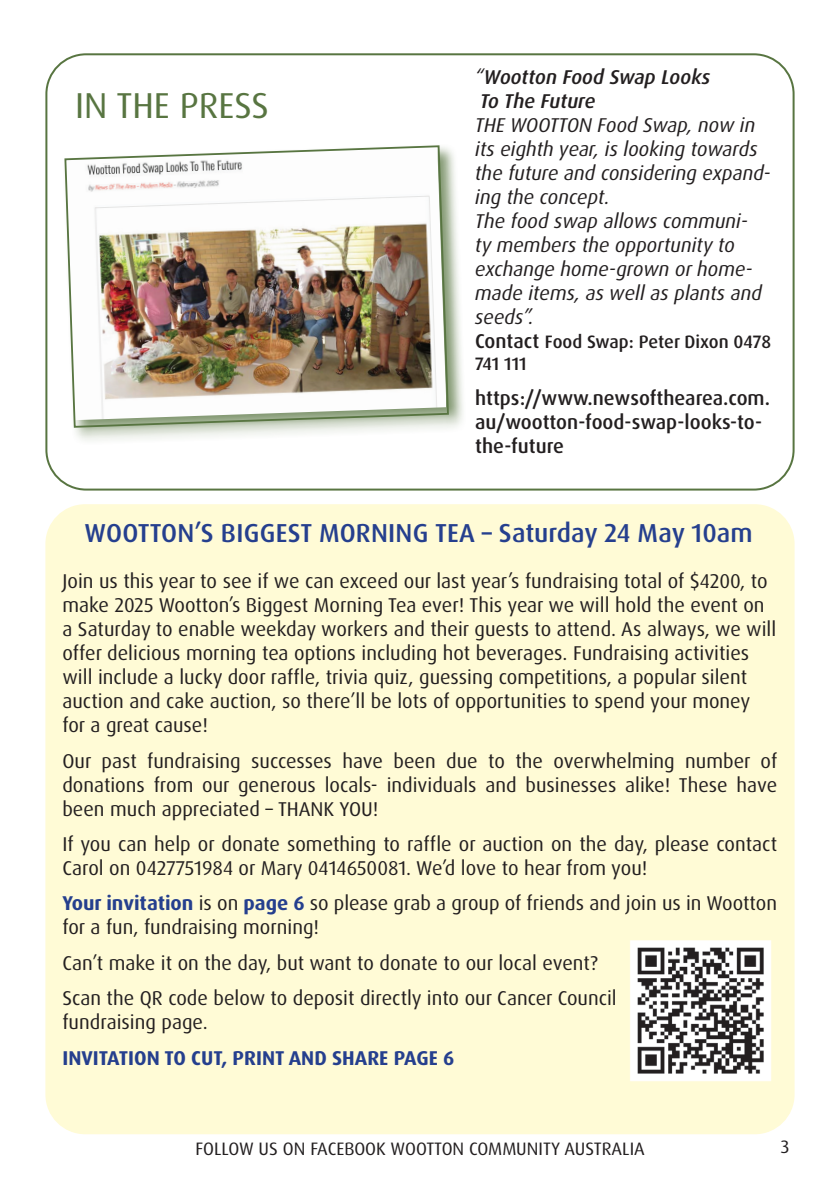
<style>
.page{position:relative;width:840px;height:1191px;background:#fff}
.page>*{position:absolute;margin:0;border:0;box-sizing:border-box;transform-origin:0 0}
.t1{font:36px "Dax OT";color:#587541}
.t2{font:500 26px "Dax OT";letter-spacing:.005em;color:#253f8e}
.t3{font:20px/24px "Dax OT";color:#231f20}
.t4{font:italic 20px/24px "Dax OT";color:#231f20}
.t5{font:500 20px/24px "Dax OT";color:#231f20}
.t6{font:700 20px "Dax OT";color:#253f8e}
.t7{font:italic 500 20px/24px "Dax OT";color:#231f20}
.t8{font:18px "Dax OT";color:#231f20}
.t9{font:500 18px/21.6px "Dax OT";letter-spacing:-.005em;color:#231f20}
.s1{font-weight:400}
.s2{font-size:20px}
.s3{font-weight:700;color:#253f8e}
</style>
<div class="page">
<div style="left:62px;top:143px;width:404px;height:302px;background:#587541;opacity:.75"></div>
<img style="left:63px;top:144px;width:386px;height:285px">
<div style="left:45px;top:504px;width:749px;height:630px;background:#fffbd6;border-radius:40px"></div>
<img style="left:630px;top:940px;width:141px;height:141px">
<h1 class="t1" style="left:75px;top:83px;width:195px">IN THE PRESS</h1>
<p class="t7" style="left:475px;top:66px;width:237px"><span class="s1">“</span>Wootton Food Swap Looks<br>To The Future</p>
<p class="t4" style="left:475px;top:114px;width:297px">THE WOOTTON Food Swap, now in its eighth year, is looking towards the future and considering expand&shy;ing the concept.<br>The food swap allows communi-<br>ty members the opportunity to exchange home-grown or home&shy;made items, as well as plants and seeds”.</p>
<p class="t9" style="left:475px;top:331px;width:297px"><span class="s2">Contact</span> Food Swap: Peter Dixon 0478<br>741 111</p>
<p class="t5" style="left:475px;top:387px;width:296px">https://www.newsofthearea.com. au/wootton-food-swap-looks-to&shy;the-future</p>
<h2 class="t2" style="left:84px;top:516px;width:669px">WOOTTON’S BIGGEST MORNING TEA – Saturday 24 May 10am</h2>
<p class="t3" style="left:62px;top:569px;width:715px">Join us this year to see if we can exceed our last year’s fundraising total of $4200, to make 2025 Wootton’s Biggest Morning Tea ever! This year we will hold the event on a Saturday to enable weekday workers and their guests to attend. As always, we will offer delicious morning tea options including hot beverages. Fundraising activities will include a lucky door raffle, trivia quiz, guessing competitions, a popular silent auction and cake auction, so there’ll be lots of opportunities to spend your money for a great cause!</p>
<p class="t3" style="left:62px;top:749px;width:716px;text-align:justify">Our past fundraising successes have been due to the overwhelming number of donations from our generous locals- individuals and businesses alike! These have been much appreciated – THANK YOU!</p>
<p class="t3" style="left:62px;top:832px;width:715px">If you can help or donate something to raffle or auction on the day, please contact<br>Carol on 0427751984 or Mary 0414650081. We’d love to hear from you!</p>
<p class="t3" style="left:62px;top:891px;width:715px"><span class="s3">Your invitation</span> is on <span class="s3">page 6</span> so please grab a group of friends and join us in Wootton for a fun, fundraising morning!</p>
<p class="t3" style="left:62px;top:945px;width:555px;line-height:35.4px">Can’t make it on the day, but want to donate to our local event?<br>Scan the QR code below to deposit directly into our Cancer Council</p>
<p class="t3" style="left:62px;top:1010px;width:147px">fundraising page.</p>
<p class="t6" style="left:62px;top:1044px;width:393px">INVITATION TO CUT, PRINT AND SHARE PAGE 6</p>
<p class="t8" style="left:195px;top:1137px;width:450px">FOLLOW US ON FACEBOOK WOOTTON COMMUNITY AUSTRALIA</p>
<p class="t8" style="left:780px;top:1135px;width:10px">3</p>
</div>
